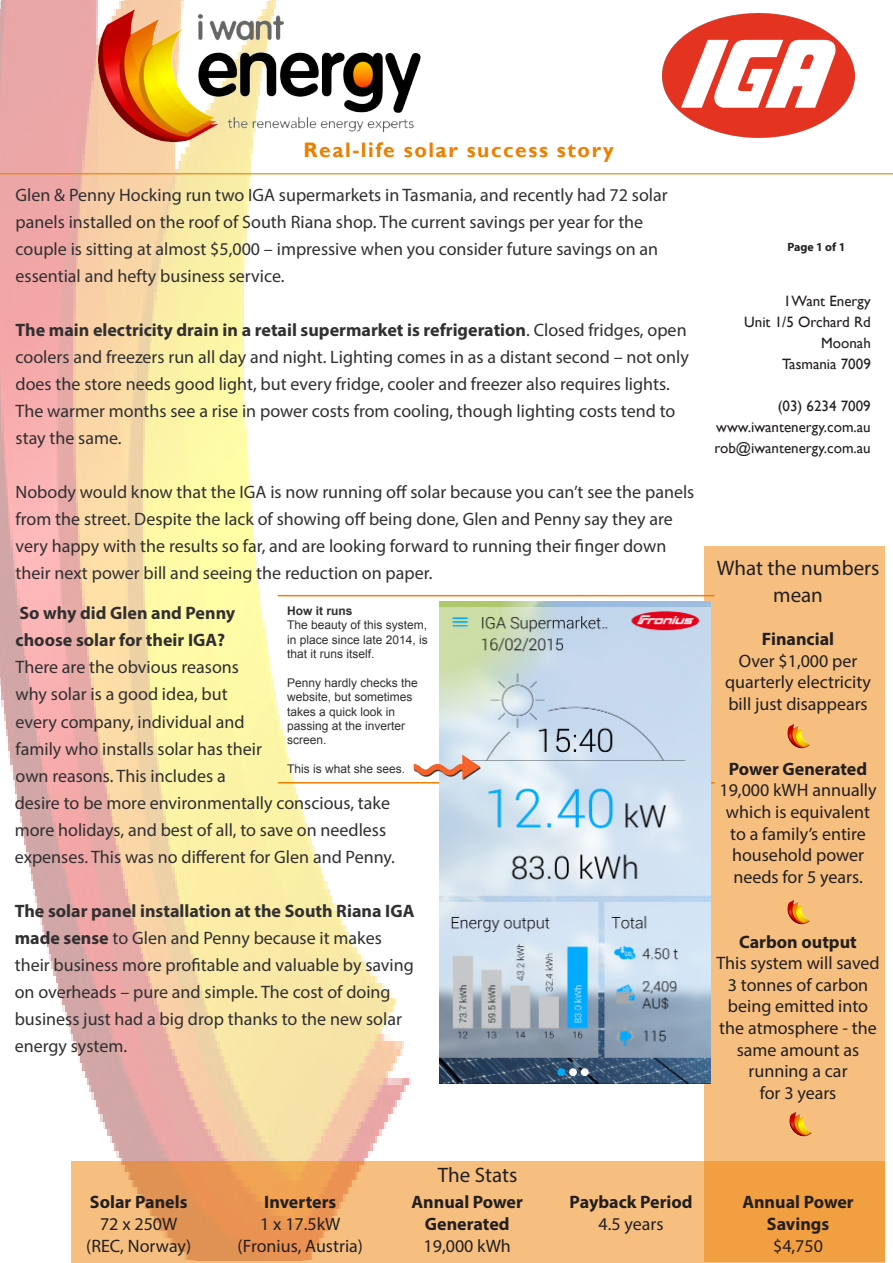
<style>
.page{position:relative;width:893px;height:1263px;background:#fff}
.page>*{position:absolute;margin:0;border:0;box-sizing:border-box;transform-origin:0 0}
.t1{font:21px/27px "Myriad Pro";color:#231f20;text-align:center}
.t2{font:700 21px "Gill Sans";letter-spacing:.075em;color:#ed7f00}
.t3{font:18px/27px "Myriad Pro";color:#312f30}
.t4{font:18px/21.6px "Myriad Pro";color:#231f20;text-align:center}
.t5{font:700 18px/21.6px "Myriad Pro";color:#231f20;text-align:center}
.t6{font:700 18px/27px "Myriad Pro";color:#312f30}
.t7{font:15px/21px "Gill Sans";color:#231f20;text-align:right}
.t8{font:12px/14.4px "Arial";color:#312f30;text-align:justify}
.t9{font:700 12px "Arial";color:#312f30}
.t10{font:700 12px "Myriad Pro";color:#231f20}
.s1{font-weight:700}
</style>
<div class="page">
<img style="left:0;top:0;width:419px;height:1161px">
<div style="left:704px;top:546px;width:180px;height:716px;background:#f6bf80"></div>
<hr style="left:0;top:173px;width:893px;height:1px;background:#ed7f00">
<img style="left:789px;top:1111px;width:23px;height:25px">
<img style="left:787px;top:724px;width:23px;height:25px">
<img style="left:96px;top:5px;width:325px;height:141px">
<svg style="left:71px;top:1161px;width:813px;height:102px;background:#f1ae67"></svg>
<img style="left:787px;top:899px;width:23px;height:26px">
<hr style="left:278px;top:595px;width:436px;height:1px;background:#ed7f00">
<img style="left:662px;top:13px;width:193px;height:125px">
<hr style="left:278px;top:782px;width:436px;height:1px;background:#ed7f00">
<img style="left:439px;top:602px;width:271px;height:481px">
<img style="left:410px;top:749px;width:73px;height:39px">
<p class="t2" style="left:303px;top:137px;width:312px">Real-life solar success story</p>
<p class="t3" style="left:16px;top:181px;width:654px">Glen &amp; Penny Hocking run two IGA supermarkets in Tasmania, and recently had 72 solar panels installed on the roof of South Riana shop. The current savings per year for the couple is sitting at almost $5,000 – impressive when you consider future savings on an essential and hefty business service.</p>
<p class="t3" style="left:16px;top:316px;width:675px"><span class="s1">The main electricity drain in a retail supermarket is refrigeration</span>. Closed fridges, open coolers and freezers run all day and night. Lighting comes in as a distant second – not only does the store needs good light, but every fridge, cooler and freezer also requires lights.<br>The warmer months see a rise in power costs from cooling, though lighting costs tend to stay the same.</p>
<p class="t3" style="left:16px;top:478px;width:680px">Nobody would know that the IGA is now running off solar because you can’t see the panels from the street. Despite the lack of showing off being done, Glen and Penny say they are very happy with the results so far, and are looking forward to running their finger down their next power bill and seeing the reduction on paper.</p>
<p class="t9" style="left:287px;top:602px;width:67px">How it runs</p>
<p class="t8" style="left:287px;top:618px;width:142px">The beauty of this system, in place since late 2014, is that it runs itself.</p>
<p class="t8" style="left:287px;top:675px;width:132px;text-align:left">Penny hardly checks the website, but sometimes takes a quick look in passing at the inverter screen.</p>
<p class="t8" style="left:287px;top:762px;width:120px">This is what she sees.</p>
<p class="t6" style="left:16px;top:599px;width:221px">So why did Glen and Penny choose solar for their IGA?</p>
<p class="t3" style="left:15px;top:654px;width:382px">There are the obvious reasons<br>why solar is a good idea, but<br>every company, individual and<br>family who installs solar has their<br>own reasons. This includes a<br>desire to be more environmentally conscious, take more holidays, and best of all, to save on needless expenses. This was no different for Glen and Penny.</p>
<p class="t3" style="left:15px;top:897px;width:401px"><span class="s1">The solar panel installation at the South Riana IGA made sense</span> to Glen and Penny because it makes their business more profitable and valuable by saving on overheads – pure and simple. The cost of doing business just had a big drop thanks to the new solar energy system.</p>
<p class="t10" style="left:787px;top:239px;width:60px">Page 1 of 1</p>
<p class="t7" style="left:744px;top:291px;width:128px">I Want Energy<br>Unit 1/5 Orchard Rd</p>
<p class="t7" style="left:821px;top:333px;width:51px">Moonah</p>
<p class="t7" style="left:782px;top:354px;width:90px">Tasmania 7009</p>
<p class="t7" style="left:778px;top:396px;width:95px">(03) 6234 7009</p>
<p class="t7" style="left:716px;top:417px;width:156px">www.iwantenergy.com.au</p>
<p class="t7" style="left:715px;top:438px;width:158px">rob@iwantenergy.com.au</p>
<p class="t1" style="left:717px;top:554px;width:164px">What the numbers mean</p>
<p class="t5" style="left:762px;top:628px;width:74px">Financial</p>
<p class="t4" style="left:725px;top:650px;width:147px">Over $1,000 per quarterly electricity bill just disappears</p>
<p class="t5" style="left:729px;top:757px;width:140px">Power Generated</p>
<p class="t4" style="left:719px;top:779px;width:159px">19,000 kWH annually which is equivalent to a family’s entire household power needs for 5 years.</p>
<p class="t5" style="left:739px;top:930px;width:119px">Carbon output</p>
<p class="t4" style="left:716px;top:952px;width:165px">This system will saved<br>3 tonnes of carbon being emitted into the atmosphere - the same amount as running a car</p>
<p class="t4" style="left:760px;top:1082px;width:78px">for 3 years</p>
<p class="t5" style="left:90px;top:1191px;width:99px">Solar Panels</p>
<p class="t4" style="left:100px;top:1213px;width:79px">72 x 250W</p>
<p class="t4" style="left:86px;top:1234px;width:106px">(REC, Norway)</p>
<p class="t5" style="left:264px;top:1191px;width:74px">Inverters</p>
<p class="t4" style="left:260px;top:1213px;width:82px">1 x 17.5kW</p>
<p class="t4" style="left:238px;top:1234px;width:127px">(Fronius, Austria)</p>
<p class="t1" style="left:438px;top:1161px;width:81px">The Stats</p>
<p class="t5" style="left:412px;top:1191px;width:113px">Annual Power<br>Generated</p>
<p class="t4" style="left:424px;top:1234px;width:89px">19,000 kWh</p>
<p class="t5" style="left:570px;top:1191px;width:125px">Payback Period</p>
<p class="t4" style="left:599px;top:1213px;width:67px">4.5 years</p>
<p class="t5" style="left:742px;top:1191px;width:113px">Annual Power<br>Savings</p>
<p class="t4" style="left:773px;top:1234px;width:51px">$4,750</p>
</div>
